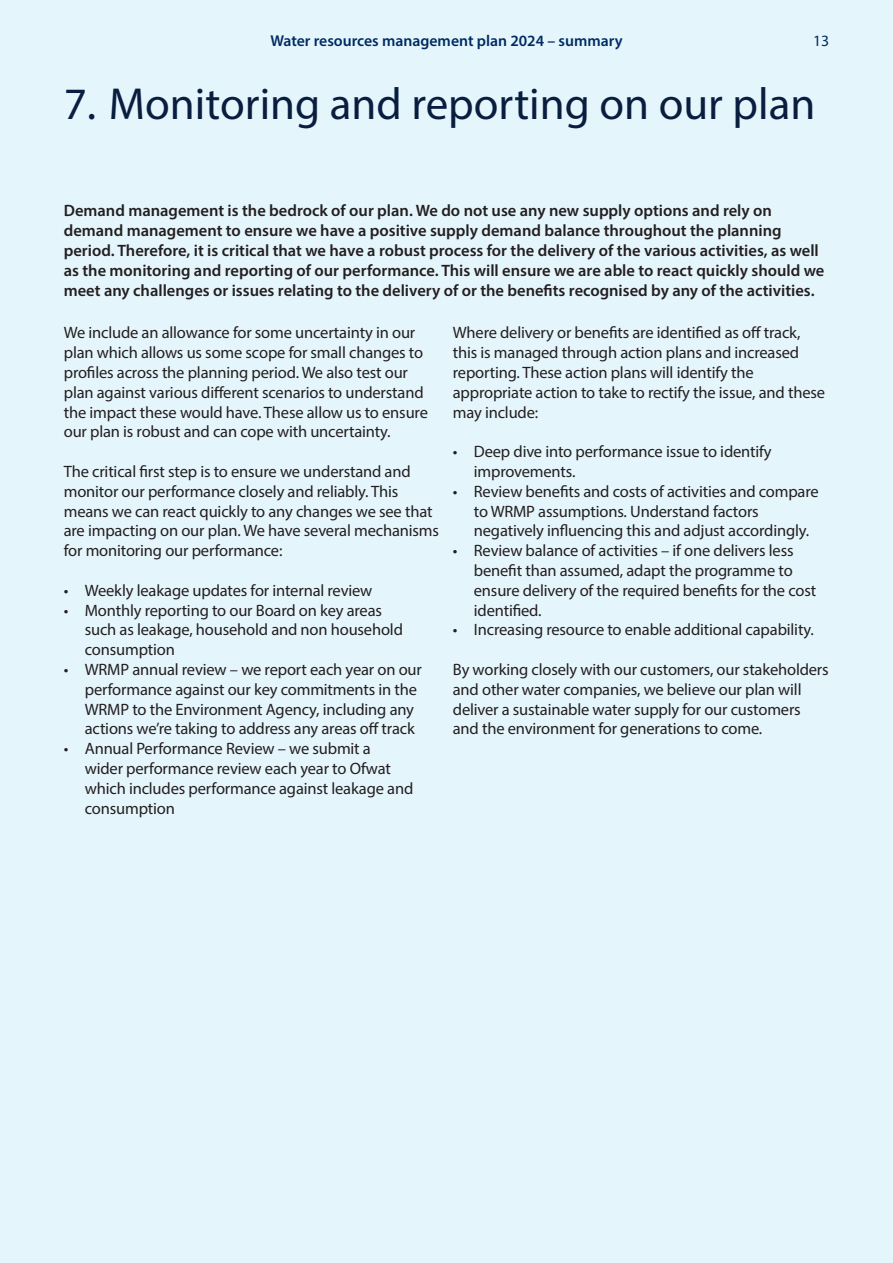
<style>
.page{position:relative;width:893px;height:1263px;background:#e5f5fc}
.page>*{position:absolute;margin:0;border:0;box-sizing:border-box;transform-origin:0 0}
.t1{font:45px "Myriad Pro";color:#091e3f}
.t2{font:16.5px/19.8px "Myriad Pro";letter-spacing:-.01em;color:#231f20}
.t3{font:600 16.5px/19.8px "Myriad Pro";color:#231f20}
.t4{font:600 15.75px "Myriad Pro";color:#002c62}
.t5{font:15.75px "Myriad Pro";color:#002c62}
</style>
<div class="page">
<p class="t4" style="left:270px;top:31px;width:354px">Water resources management plan 2024 – summary</p>
<p class="t5" style="left:813px;top:31px;width:18px">13</p>
<h1 class="t1" style="left:64px;top:76px;width:753px">7. Monitoring and reporting on our plan</h1>
<p class="t3" style="left:64px;top:201px;width:762px">Demand management is the bedrock of our plan. We do not use any new supply options and rely on demand management to ensure we have a positive supply demand balance throughout the planning period. Therefore, it is critical that we have a robust process for the delivery of the various activities, as well as the monitoring and reporting of our performance. This will ensure we are able to react quickly should we meet any challenges or issues relating to the delivery of or the benefits recognised by any of the activities.</p>
<p class="t2" style="left:64px;top:323px;width:366px">We include an allowance for some uncertainty in our plan which allows us some scope for small changes to profiles across the planning period. We also test our plan against various different scenarios to understand the impact these would have. These allow us to ensure our plan is robust and can cope with uncertainty.</p>
<p class="t2" style="left:64px;top:461px;width:377px">The critical first step is to ensure we understand and monitor our performance closely and reliably. This means we can react quickly to any changes we see that are impacting on our plan. We have several mechanisms for monitoring our performance:</p>
<p class="t2" style="left:64px;top:580px;width:310px">• Weekly leakage updates for internal review</p>
<p class="t2" style="left:85px;top:600px;width:320px;text-indent:-21px">• Monthly reporting to our Board on key areas such as leakage, household and non household consumption</p>
<p class="t2" style="left:85px;top:659px;width:339px;text-indent:-21px">• WRMP annual review – we report each year on our performance against our key commitments in the WRMP to the Environment Agency, including any actions we’re taking to address any areas off track</p>
<p class="t2" style="left:85px;top:738px;width:330px;text-indent:-21px">• Annual Performance Review – we submit a<br>wider performance review each year to Ofwat which includes performance against leakage and consumption</p>
<p class="t2" style="left:453px;top:323px;width:374px">Where delivery or benefits are identified as off track, this is managed through action plans and increased reporting. These action plans will identify the appropriate action to take to rectify the issue, and these may include:</p>
<p class="t2" style="left:474px;top:441px;width:299px;text-indent:-21px">• Deep dive into performance issue to identify improvements.</p>
<p class="t2" style="left:474px;top:481px;width:346px;text-indent:-21px">• Review benefits and costs of activities and compare to WRMP assumptions. Understand factors negatively influencing this and adjust accordingly.</p>
<p class="t2" style="left:474px;top:540px;width:344px;text-indent:-21px">• Review balance of activities – if one delivers less benefit than assumed, adapt the programme to ensure delivery of the required benefits for the cost identified.</p>
<p class="t2" style="left:453px;top:620px;width:362px">• Increasing resource to enable additional capability.</p>
<p class="t2" style="left:453px;top:659px;width:377px">By working closely with our customers, our stakeholders and other water companies, we believe our plan will deliver a sustainable water supply for our customers and the environment for generations to come.</p>
</div>
